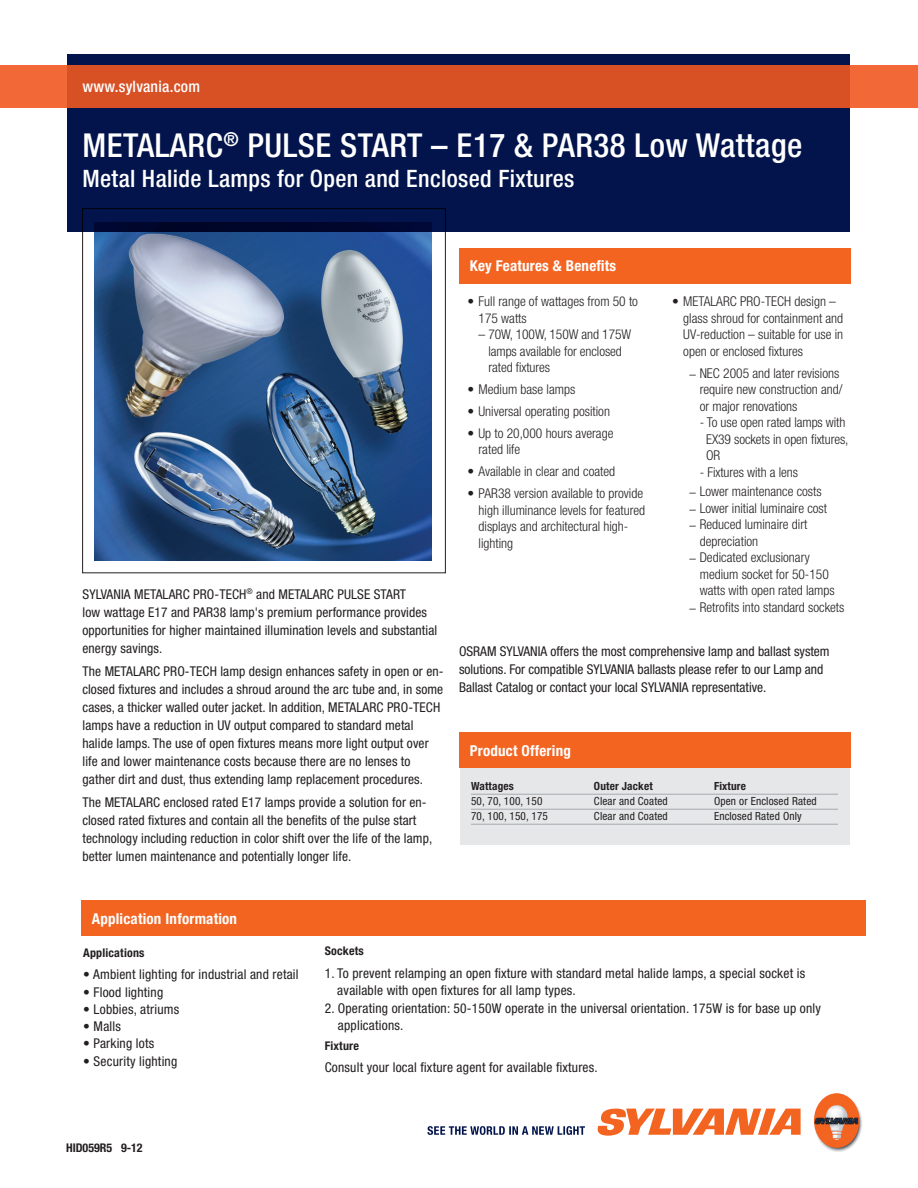
<style>
.page{position:relative;width:918px;height:1188px;background:#fff}
.page>*{position:absolute;margin:0;border:0;box-sizing:border-box;transform-origin:0 0}
.Title_glowhead_22__4{font:500 condensed 33px "Helvetica Neue";letter-spacing:.015em;color:#fff}
.A4_02_Title_subhead{font:500 condensed 24px "Helvetica Neue";letter-spacing:.015em;color:#fff}
.A4_03_Title_URL_10_5{font:500 condensed 15.75px "Helvetica Neue";letter-spacing:.015em;color:#fff}
.Section_head_10_13_1{font:700 condensed 15px "Helvetica Neue";letter-spacing:.015em;color:#fff}
.A4_21_Box_copy_9_13{font:condensed 13.5px/18px "Helvetica Neue";letter-spacing:.01em;color:#231f20}
.t1{font:300 condensed 13.5px/16.5px "Helvetica Neue";color:#231f20}
.Application_copy_9_1{font:condensed 13.5px/17.2px "Helvetica Neue";letter-spacing:.015em;color:#231f20}
.A4_20_Box_copy_head{font:700 condensed 12px "Helvetica Neue";letter-spacing:.015em;color:#231f20}
.A4_25_Table_copy_7_5{font:condensed 11.25px "Helvetica Neue";letter-spacing:.015em;color:#231f20}
.A4_24_Table_head_7_5{font:700 condensed 11.25px "Helvetica Neue";letter-spacing:.015em;color:#231f20}
.s1{font-family:"Adobe Jenson Pro";font-weight:400;font-stretch:normal}
</style>
<div class="page">
<div style="left:460px;top:766px;width:390px;height:79px;background:#e6e7e9"></div>
<div style="left:68px;top:54px;width:782px;height:178px;background:#02144b"></div>
<div style="left:82px;top:209px;width:364px;height:364px;border:1px solid #231f20"></div>
<img style="left:95px;top:223px;width:337px;height:338px">
<svg style="left:0;top:65px;width:918px;height:43px;background:#db5427"></svg>
<hr style="left:471px;top:794px;width:367px;height:1px;background:#a8a9ad">
<hr style="left:471px;top:809px;width:367px;height:1px;background:#a8a9ad">
<hr style="left:471px;top:824px;width:367px;height:1px;background:#a8a9ad">
<svg style="left:597px;top:1109px;width:204px;height:27px"></svg>
<svg style="left:814px;top:1093px;width:48px;height:59px"></svg>
<svg style="left:427px;top:1126px;width:158px;height:9px"></svg>
<div style="left:459px;top:732px;width:391px;height:36px;background:#f36421"></div>
<div style="left:459px;top:248px;width:391px;height:36px;background:#f36421"></div>
<div style="left:81px;top:900px;width:785px;height:36px;background:#f36421"></div>
<p class="A4_03_Title_URL_10_5" style="left:82px;top:77px;width:119px">www.sylvania.com</p>
<p class="Title_glowhead_22__4" style="left:82px;top:126px;width:722px">METALARC<sup>®</sup> PULSE START – E17 &amp; PAR38 Low Wattage</p>
<p class="A4_02_Title_subhead" style="left:82px;top:164px;width:493px">Metal Halide Lamps for Open and Enclosed Fixtures</p>
<p class="A4_21_Box_copy_9_13" style="left:82px;top:585px;width:356px">SYLVANIA METALARC PRO-TECH<sup>®</sup> and METALARC PULSE START<br>low wattage E17 and PAR38 lamp's premium performance provides opportunities for higher maintained illumination levels and substantial energy savings.</p>
<p class="A4_21_Box_copy_9_13" style="left:82px;top:662px;width:363px">The METALARC PRO-TECH lamp design enhances safety in open or en&shy;closed fixtures and includes a shroud around the arc tube and, in some cases, a thicker walled outer jacket. In addition, METALARC PRO-TECH lamps have a reduction in UV output compared to standard metal halide lamps. The use of open fixtures means more light output over life and lower maintenance costs because there are no lenses to gather dirt and dust, thus extending lamp replacement procedures.</p>
<p class="A4_21_Box_copy_9_13" style="left:82px;top:794px;width:351px">The METALARC enclosed rated E17 lamps provide a solution for en&shy;closed rated fixtures and contain all the benefits of the pulse start technology including reduction in color shift over the life of the lamp, better lumen maintenance and potentially longer life.</p>
<p class="Section_head_10_13_1" style="left:470px;top:257px;width:148px">Key Features &amp; Benefits</p>
<p class="t1" style="left:479px;top:293px;width:161px;text-indent:-11px">• Full range of wattages from 50 to<br>175 watts</p>
<p class="t1" style="left:488px;top:326px;width:144px;text-indent:-10px">– 70W, 100W, 150W and 175W lamps available for enclosed rated fixtures</p>
<p class="t1" style="left:468px;top:381px;width:109px">• Medium base lamps</p>
<p class="t1" style="left:468px;top:403px;width:144px">• Universal operating position</p>
<p class="t1" style="left:479px;top:425px;width:136px;text-indent:-11px">• Up to 20,000 hours average rated life</p>
<p class="t1" style="left:468px;top:463px;width:149px">• Available in clear and coated</p>
<p class="t1" style="left:479px;top:485px;width:168px;text-indent:-11px">• PAR38 version available to provide high illuminance levels for featured displays and architectural high&shy;lighting</p>
<p class="t1" style="left:683px;top:293px;width:161px;text-indent:-11px">• METALARC PRO-TECH design – glass shroud for containment and<br>UV-reduction – suitable for use in open or enclosed fixtures</p>
<p class="t1" style="left:700px;top:365px;width:144px;text-indent:-11px"><span class="s1">–</span> NEC 2005 and later revisions require new construction and/ or major renovations</p>
<p class="t1" style="left:706px;top:414px;width:144px;text-indent:-6px">- To use open rated lamps with<br>EX39 sockets in open fixtures,<br>OR</p>
<p class="t1" style="left:700px;top:464px;width:100px">- Fixtures with a lens</p>
<p class="t1" style="left:689px;top:483px;width:135px"><span class="s1">–</span> Lower maintenance costs</p>
<p class="t1" style="left:689px;top:500px;width:140px"><span class="s1">–</span> Lower initial luminaire cost</p>
<p class="t1" style="left:700px;top:516px;width:109px;text-indent:-11px"><span class="s1">–</span> Reduced luminaire dirt depreciation</p>
<p class="t1" style="left:700px;top:549px;width:137px;text-indent:-11px"><span class="s1">–</span> Dedicated exclusionary medium socket for 50-150 watts with open rated lamps</p>
<p class="t1" style="left:689px;top:599px;width:157px"><span class="s1">–</span> Retrofits into standard sockets</p>
<p class="A4_21_Box_copy_9_13" style="left:459px;top:642px;width:372px">OSRAM SYLVANIA offers the most comprehensive lamp and ballast system solutions. For compatible SYLVANIA ballasts please refer to our Lamp and<br>Ballast Catalog or contact your local SYLVANIA representative.</p>
<p class="Section_head_10_13_1" style="left:470px;top:741px;width:103px">Product Offering</p>
<p class="A4_24_Table_head_7_5" style="left:471px;top:779px;width:44px">Wattages</p>
<p class="A4_24_Table_head_7_5" style="left:594px;top:779px;width:60px">Outer Jacket</p>
<p class="A4_24_Table_head_7_5" style="left:714px;top:779px;width:34px">Fixture</p>
<p class="A4_25_Table_copy_7_5" style="left:471px;top:795px;width:73px">50, 70, 100, 150</p>
<p class="A4_25_Table_copy_7_5" style="left:594px;top:795px;width:75px">Clear and Coated</p>
<p class="A4_25_Table_copy_7_5" style="left:714px;top:795px;width:104px">Open or Enclosed Rated</p>
<p class="A4_25_Table_copy_7_5" style="left:471px;top:810px;width:79px">70, 100, 150, 175</p>
<p class="A4_25_Table_copy_7_5" style="left:594px;top:810px;width:75px">Clear and Coated</p>
<p class="A4_25_Table_copy_7_5" style="left:714px;top:810px;width:89px">Enclosed Rated Only</p>
<p class="Section_head_10_13_1" style="left:92px;top:909px;width:147px">Application Information</p>
<p class="A4_20_Box_copy_head" style="left:83px;top:945px;width:63px">Applications</p>
<p class="Application_copy_9_1" style="left:83px;top:966px;width:217px">• Ambient lighting for industrial and retail</p>
<p class="Application_copy_9_1" style="left:83px;top:983px;width:82px">• Flood lighting</p>
<p class="Application_copy_9_1" style="left:83px;top:1000px;width:98px">• Lobbies, atriums</p>
<p class="Application_copy_9_1" style="left:83px;top:1018px;width:39px">• Malls</p>
<p class="Application_copy_9_1" style="left:83px;top:1035px;width:73px">• Parking lots</p>
<p class="Application_copy_9_1" style="left:83px;top:1052px;width:96px">• Security lighting</p>
<p class="A4_20_Box_copy_head" style="left:325px;top:944px;width:41px">Sockets</p>
<p class="Application_copy_9_1" style="left:337px;top:965px;width:469px;text-indent:-13px">1. To prevent relamping an open fixture with standard metal halide lamps, a special socket is available with open fixtures for all lamp types.</p>
<p class="Application_copy_9_1" style="left:338px;top:999px;width:485px;text-indent:-13px">2. Operating orientation: 50-150W operate in the universal orientation. 175W is for base up only applications.</p>
<p class="A4_20_Box_copy_head" style="left:325px;top:1038px;width:36px">Fixture</p>
<p class="Application_copy_9_1" style="left:325px;top:1059px;width:275px">Consult your local fixture agent for available fixtures.</p>
<p class="A4_20_Box_copy_head" style="left:66px;top:1140px;width:78px">HID059R5 9-12</p>
</div>
